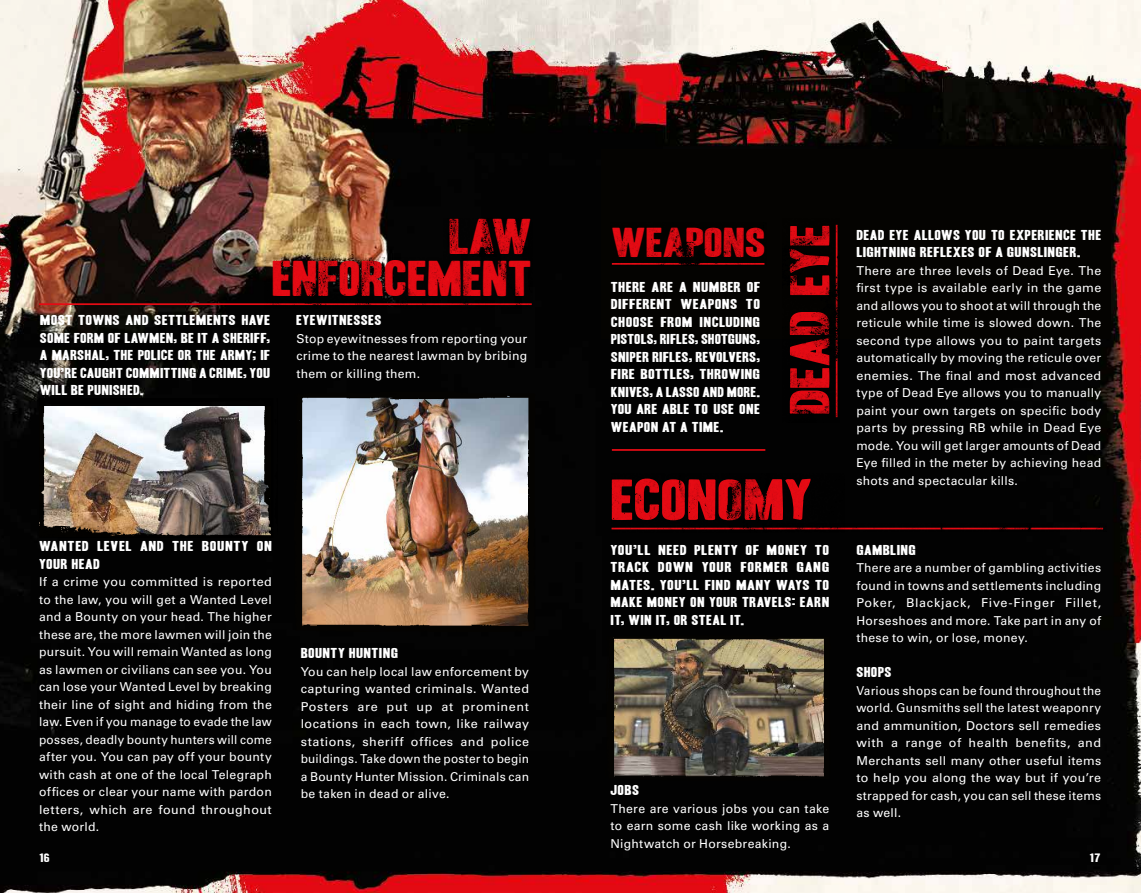
<style>
.page{position:relative;width:1141px;height:893px;background:#fff}
.page>*{position:absolute;margin:0;border:0;box-sizing:border-box;transform-origin:0 0}
.t1{font:56px "RDR Ultra Headline";letter-spacing:-.015em;color:#e50b14}
.t2{font:54.25px "RDR Ultra Headline";letter-spacing:-.01em;color:#e50b14}
.t3{font:49px/42px "RDR Ultra Headline";letter-spacing:-.01em;color:#e50b14;text-align:right}
.t4{font:40.77px "RDR Ultra Headline";letter-spacing:-.005em;color:#e50b14}
.t5{font:14px/17.5px "RDR Ultra Headline";letter-spacing:.03em;color:#fff;text-align:justify}
.t6{font:12.25px/17.5px "Univers";letter-spacing:.02em;color:#fff;text-align:justify}
.t7{font:11.9px "RDR Ultra Headline";color:#fff}
</style>
<div class="page">
<img style="left:0;top:0;width:1141px;height:893px">
<div style="left:602px;top:149px;width:509px;height:189px;background:#040301"></div>
<img style="left:295px;top:383px;width:241px;height:249px">
<img style="left:39px;top:399px;width:238px;height:139px">
<img style="left:603px;top:632px;width:227px;height:152px">
<hr style="left:39px;top:303px;width:493px;height:2px;background:#e50b14">
<hr style="left:612px;top:449px;width:153px;height:2px;background:#e50b14">
<img style="left:264px;top:257px;width:269px;height:52px">
<div style="left:443px;top:218px;width:90px;height:38px;background:#010101"></div>
<img style="left:611px;top:263px;width:154px;height:2px">
<img style="left:783px;top:224px;width:56px;height:199px">
<div style="left:611px;top:474px;width:233px;height:58px;background:#010101"></div>
<img style="left:764px;top:524px;width:343px;height:8px">
<h3 class="t3" style="left:271px;top:214px;width:262px">LAW<br>ENFORCEMENT</h3>
<p class="t5" style="left:40px;top:311px;width:232px">MOST TOWNS AND SETTLEMENTS HAVE SOME FORM OF LAWMEN, BE IT A SHERIFF, A MARSHAL, THE POLICE OR THE ARMY; IF YOU’RE CAUGHT COMMITTING A CRIME, YOU WILL BE PUNISHED.</p>
<p class="t5" style="left:296px;top:311px;width:86px">EYEWITNESSES</p>
<p class="t6" style="left:296px;top:330px;width:233px">Stop eyewitnesses from reporting your crime to the nearest lawman by bribing them or killing them.</p>
<p class="t5" style="left:39px;top:537px;width:234px">WANTED LEVEL AND THE BOUNTY ON<br>YOUR HEAD</p>
<p class="t6" style="left:39px;top:573px;width:234px">If a crime you committed is reported to the law, you will get a Wanted Level and a Bounty on your head. The higher these are, the more lawmen will join the pursuit. You will remain Wanted as long as lawmen or civilians can see you. You can lose your Wanted Level by breaking their line of sight and hiding from the law. Even if you manage to evade the law posses, deadly bounty hunters will come after you. You can pay off your bounty with cash at one of the local Telegraph offices or clear your name with pardon letters, which are found throughout the world.</p>
<p class="t5" style="left:301px;top:644px;width:99px">BOUNTY HUNTING</p>
<p class="t6" style="left:301px;top:663px;width:230px">You can help local law enforcement by capturing wanted criminals. Wanted Posters are put up at prominent locations in each town, like railway stations, sheriff offices and police buildings. Take down the poster to begin a Bounty Hunter Mission. Criminals can be taken in dead or alive.</p>
<h2 class="t2" style="left:779px;top:416px;width:193px;rotate:-90deg">DEAD EYE</h2>
<h3 class="t4" style="left:611px;top:219px;width:156px">WEAPONS</h3>
<p class="t5" style="left:611px;top:278px;width:151px">THERE ARE A NUMBER OF DIFFERENT WEAPONS TO CHOOSE FROM INCLUDING PISTOLS, RIFLES, SHOTGUNS, SNIPER RIFLES, REVOLVERS, FIRE BOTTLES, THROWING KNIVES, A LASSO AND MORE.<br>YOU ARE ABLE TO USE ONE WEAPON AT A TIME.</p>
<p class="t5" style="left:856px;top:225px;width:246px">DEAD EYE ALLOWS YOU TO EXPERIENCE THE<br>LIGHTNING REFLEXES OF A GUNSLINGER.</p>
<p class="t6" style="left:856px;top:261px;width:247px">There are three levels of Dead Eye. The first type is available early in the game and allows you to shoot at will through the reticule while time is slowed down. The second type allows you to paint targets automatically by moving the reticule over enemies. The final and most advanced type of Dead Eye allows you to manually paint your own targets on specific body parts by pressing RB while in Dead Eye mode. You will get larger amounts of Dead Eye filled in the meter by achieving head shots and spectacular kills.</p>
<h1 class="t1" style="left:610px;top:468px;width:204px">ECONOMY</h1>
<p class="t5" style="left:610px;top:540px;width:220px">YOU’LL NEED PLENTY OF MONEY TO TRACK DOWN YOUR FORMER GANG MATES. YOU’LL FIND MANY WAYS TO MAKE MONEY ON YOUR TRAVELS: EARN IT, WIN IT, OR STEAL IT.</p>
<p class="t5" style="left:856px;top:540px;width:61px">GAMBLING</p>
<p class="t6" style="left:856px;top:559px;width:246px">There are a number of gambling activities found in towns and settlements including Poker, Blackjack, Five-Finger Fillet, Horseshoes and more. Take part in any of these to win, or lose, money.</p>
<p class="t5" style="left:856px;top:663px;width:37px">SHOPS</p>
<p class="t6" style="left:856px;top:682px;width:246px">Various shops can be found throughout the world. Gunsmiths sell the latest weaponry and ammunition, Doctors sell remedies with a range of health benefits, and Merchants sell many other useful items to help you along the way but if you’re strapped for cash, you can sell these items as well.</p>
<p class="t5" style="left:610px;top:781px;width:30px">JOBS</p>
<p class="t6" style="left:610px;top:800px;width:220px">There are various jobs you can take to earn some cash like working as a Nightwatch or Horsebreaking.</p>
<p class="t7" style="left:39px;top:851px;width:12px">16</p>
<p class="t7" style="left:1090px;top:851px;width:12px">17</p>
</div>
